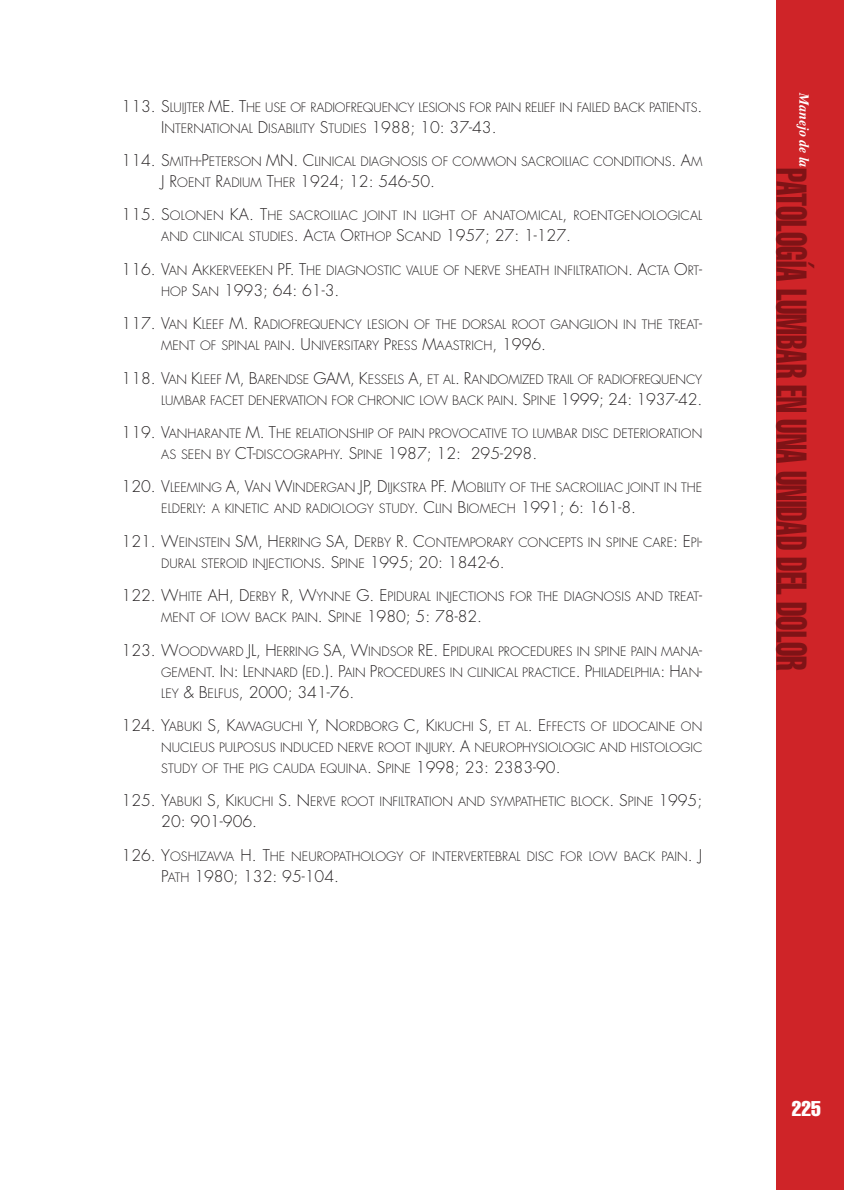
<style>
.page{position:relative;width:844px;height:1190px;background:#fff}
.page>*{position:absolute;margin:0;border:0;box-sizing:border-box;transform-origin:0 0}
.t1{font:extra-condensed 41.82px "Helvetica";color:#7f1316;scale:.74 1}
.t2{font:extra-condensed 21px "Helvetica";color:#fff}
.t3{font:300 15.75px "Futura";color:#231f20}
.t4{font:italic 700 13.83px "Times";color:#fff}
.t5{font:300 12.6px/21px "Futura";color:#231f20}
.s1{font-size:15.75px}
.s2{font-size:12.6px}
</style>
<div class="page">
<div style="left:776px;top:0;width:68px;height:1190px;background:#cf2428"></div>
<p class="t5" style="left:161px;top:98px;width:542px;text-indent:-40px"><span class="s1">113. S</span>LUIJTER <span class="s1">ME. T</span>HE USE OF RADIOFREQUENCY LESIONS FOR PAIN RELIEF IN FAILED BACK PATIENTS<span class="s1">.<br>I</span>NTERNATIONAL <span class="s1">D</span>ISABILITY <span class="s1">S</span>TUDIES <span class="s1">1988; 10: 37-43.</span></p>
<p class="t5" style="left:122px;top:152px;width:582px"><span class="s1">114. S</span>MITH<span class="s1">-P</span>ETERSON <span class="s1">MN. C</span>LINICAL DIAGNOSIS OF COMMON SACROILIAC CONDITIONS<span class="s1">. A</span>M</p>
<p class="t3" style="left:161px;top:174px;width:275px">J R<span class="s2">OENT</span> R<span class="s2">ADIUM</span> T<span class="s2">HER</span> 1924; 12: 546-50.</p>
<p class="t5" style="left:161px;top:206px;width:542px;text-indent:-40px"><span class="s1">115. S</span>OLONEN <span class="s1">KA. T</span>HE SACROILIAC JOINT IN LIGHT OF ANATOMICAL<span class="s1">,</span> ROENTGENOLOGICAL<br>AND CLINICAL STUDIES<span class="s1">. A</span>CTA <span class="s1">O</span>RTHOP <span class="s1">S</span>CAND <span class="s1">1957; 27: 1-127.</span></p>
<p class="t5" style="left:122px;top:261px;width:582px"><span class="s1">116. V</span>AN <span class="s1">A</span>KKERVEEKEN <span class="s1">PF. T</span>HE DIAGNOSTIC VALUE OF NERVE SHEATH INFILTRATION<span class="s1">. A</span>CTA <span class="s1">O</span>RT<span class="s1">-</span></p>
<p class="t3" style="left:161px;top:283px;width:179px"><span class="s2">HOP</span> S<span class="s2">AN</span> 1993; 64: 61-3.</p>
<p class="t5" style="left:161px;top:315px;width:542px;text-indent:-40px"><span class="s1">117. V</span>AN <span class="s1">K</span>LEEF <span class="s1">M. R</span>ADIOFREQUENCY LESION OF THE DORSAL ROOT GANGLION IN THE TREAT<span class="s1">-<br></span>MENT OF SPINAL PAIN<span class="s1">. U</span>NIVERSITARY <span class="s1">P</span>RESS <span class="s1">M</span>AASTRICH<span class="s1">, 1996.</span></p>
<p class="t5" style="left:122px;top:370px;width:582px;text-align:right"><span class="s1">118. V</span>AN <span class="s1">K</span>LEEF <span class="s1">M, B</span>ARENDSE <span class="s1">GAM, K</span>ESSELS <span class="s1">A,</span> ET AL<span class="s1">. R</span>ANDOMIZED TRAIL OF RADIOFREQUENCY<br>LUMBAR FACET DENERVATION FOR CHRONIC LOW BACK PAIN<span class="s1">. S</span>PINE <span class="s1">1999; 24: 1937-42.</span></p>
<p class="t5" style="left:161px;top:424px;width:542px;text-indent:-40px"><span class="s1">119. V</span>ANHARANTE <span class="s1">M. T</span>HE RELATIONSHIP OF PAIN PROVOCATIVE TO LUMBAR DISC DETERIORATION<br>AS SEEN BY <span class="s1">CT-</span>DISCOGRAPHY<span class="s1">. S</span>PINE <span class="s1">1987; 12: 295-298.</span></p>
<p class="t5" style="left:161px;top:478px;width:542px;text-indent:-40px"><span class="s1">120. V</span>LEEMING <span class="s1">A, V</span>AN <span class="s1">W</span>INDERGAN <span class="s1">JP, D</span>IJKSTRA <span class="s1">PF. M</span>OBILITY OF THE SACROILIAC JOINT IN THE<br>ELDERLY<span class="s1">:</span> A KINETIC AND RADIOLOGY STUDY<span class="s1">. C</span>LIN <span class="s1">B</span>IOMECH <span class="s1">1991; 6: 161-8.</span></p>
<p class="t5" style="left:161px;top:533px;width:542px;text-indent:-40px"><span class="s1">121. W</span>EINSTEIN <span class="s1">SM, H</span>ERRING <span class="s1">SA, D</span>ERBY <span class="s1">R. C</span>ONTEMPORARY CONCEPTS IN SPINE CARE<span class="s1">: E</span>PI<span class="s1">-<br></span>DURAL STEROID INJECTIONS<span class="s1">. S</span>PINE <span class="s1">1995; 20: 1842-6.</span></p>
<p class="t5" style="left:161px;top:587px;width:542px;text-indent:-40px"><span class="s1">122. W</span>HITE <span class="s1">AH, D</span>ERBY <span class="s1">R, W</span>YNNE <span class="s1">G. E</span>PIDURAL INJECTIONS FOR THE DIAGNOSIS AND TREAT<span class="s1">-<br></span>MENT OF LOW BACK PAIN<span class="s1">. S</span>PINE <span class="s1">1980; 5: 78-82.</span></p>
<p class="t5" style="left:122px;top:642px;width:582px;text-align:right"><span class="s1">123. W</span>OODWARD <span class="s1">JL, H</span>ERRING <span class="s1">SA, W</span>INDSOR <span class="s1">RE. E</span>PIDURAL PROCEDURES IN SPINE PAIN MANA<span class="s1">-<br></span>GEMENT<span class="s1">. I</span>N<span class="s1">: L</span>ENNARD <span class="s1">(</span>ED<span class="s1">.). P</span>AIN <span class="s1">P</span>ROCEDURES IN CLINICAL PRACTICE<span class="s1">. P</span>HILADELPHIA<span class="s1">: H</span>AN<span class="s1">-</span></p>
<p class="t3" style="left:161px;top:685px;width:194px"><span class="s2">LEY</span> &amp; B<span class="s2">ELFUS</span>, 2000; 341-76.</p>
<p class="t5" style="left:161px;top:717px;width:542px;text-align:justify;text-indent:-40px"><span class="s1">124. Y</span>ABUKI <span class="s1">S, K</span>AWAGUCHI <span class="s1">Y, N</span>ORDBORG <span class="s1">C, K</span>IKUCHI <span class="s1">S,</span> ET AL<span class="s1">. E</span>FFECTS OF LIDOCAINE ON NUCLEUS PULPOSUS INDUCED NERVE ROOT INJURY<span class="s1">. A</span> NEUROPHYSIOLOGIC AND HISTOLOGIC STUDY OF THE PIG CAUDA EQUINA<span class="s1">. S</span>PINE <span class="s1">1998; 23: 2383-90.</span></p>
<p class="t5" style="left:122px;top:792px;width:582px"><span class="s1">125. Y</span>ABUKI <span class="s1">S, K</span>IKUCHI <span class="s1">S. N</span>ERVE ROOT INFILTRATION AND SYMPATHETIC BLOCK<span class="s1">. S</span>PINE <span class="s1">1995;</span></p>
<p class="t3" style="left:161px;top:815px;width:97px">20: 901-906.</p>
<p class="t5" style="left:122px;top:847px;width:582px"><span class="s1">126. Y</span>OSHIZAWA <span class="s1">H. T</span>HE NEUROPATHOLOGY OF INTERVERTEBRAL DISC FOR LOW BACK PAIN<span class="s1">. J</span></p>
<p class="t3" style="left:161px;top:869px;width:179px">P<span class="s2">ATH</span> 1980; 132: 95-104.</p>
<p class="t4" style="left:809px;top:93px;width:76px;rotate:90deg">Manejo de la</p>
<h1 class="t1" style="left:806px;top:168px;width:681px;rotate:90deg">PATOLOGÍA LUMBAR EN UNA UNIDAD DEL DOLOR</h1>
<h2 class="t2" style="left:791px;top:1101px;width:31px">225</h2>
</div>
